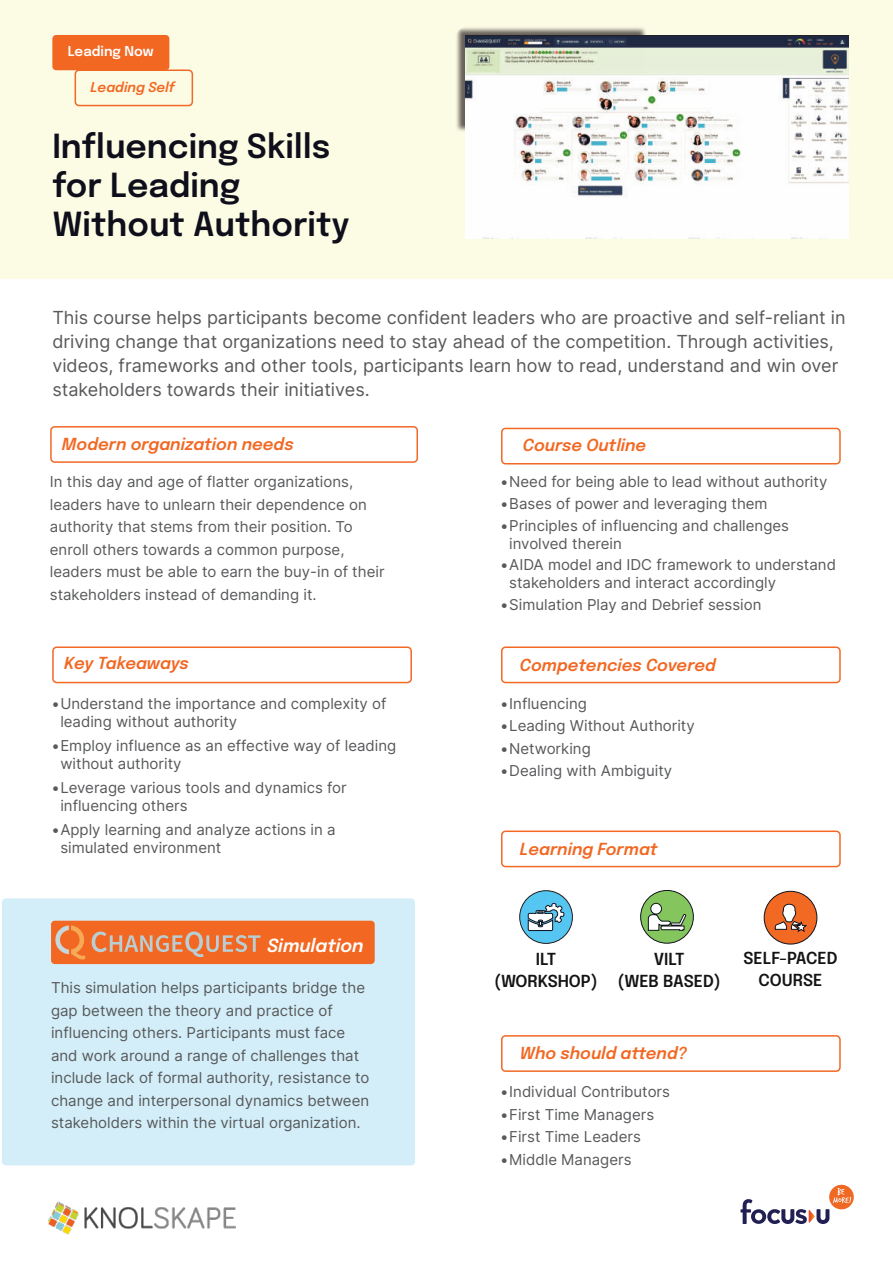
<style>
.page{position:relative;width:893px;height:1263px;background:#fff}
.page>*{position:absolute;margin:0;border:0;box-sizing:border-box;transform-origin:0 0}
.t1{font:600 33px/39px "Epilogue";color:#0f0f1b}
.t2{font:18px/24px "Inter";color:#58595b}
.t3{font:italic 600 18px "Epilogue";color:#fff}
.t4{font:italic 600 16.5px "Epilogue";color:#f26823}
.t5{font:600 16.5px/22.5px "Epilogue";color:#151415;text-align:center}
.t6{font:15px/22.5px "Inter";color:#58595b}
.t7{font:italic 600 13.5px "Epilogue";color:#f26823}
.t8{font:600 13.5px "Epilogue";color:#fff}
</style>
<div class="page">
<div style="left:2px;top:898px;width:413px;height:267px;background:#d3eef8;border-radius:4px"></div>
<div style="left:51px;top:921px;width:324px;height:43px;background:#f26823;border-radius:4px"></div>
<div style="left:0;top:0;width:893px;height:278px;background:#fcfce5"></div>
<div style="left:52px;top:35px;width:117px;height:35px;background:#f26823;border-radius:4px"></div>
<div style="left:75px;top:70px;width:118px;height:36px;border:2px solid #f26824;border-radius:4px"></div>
<div style="left:50px;top:426px;width:368px;height:37px;border:2px solid #f26824;border-radius:4px"></div>
<div style="left:52px;top:646px;width:360px;height:37px;border:2px solid #f26824;border-radius:4px"></div>
<div style="left:501px;top:646px;width:340px;height:37px;border:2px solid #f26824;border-radius:4px"></div>
<div style="left:501px;top:830px;width:340px;height:37px;border:2px solid #f26824;border-radius:4px"></div>
<div style="left:501px;top:1035px;width:340px;height:37px;border:2px solid #f26824;border-radius:4px"></div>
<div style="left:501px;top:428px;width:340px;height:36px;border:2px solid #f26824;border-radius:4px"></div>
<div style="left:520px;top:891px;width:52px;height:52px;background:#55c5f1;border-radius:50%"></div>
<div style="left:519px;top:890px;width:54px;height:54px;border:1px solid #211e1e;border-radius:50%"></div>
<div style="left:641px;top:890px;width:52px;height:53px;background:#84c55e;border-radius:50%"></div>
<div style="left:640px;top:890px;width:54px;height:53px;border:1px solid #11131e;border-radius:50%"></div>
<div style="left:764px;top:891px;width:53px;height:53px;background:#f26924;border-radius:50%"></div>
<div style="left:764px;top:891px;width:53px;height:53px;border:1px solid #11131e;border-radius:50%"></div>
<svg style="left:528px;top:898px;width:36px;height:33px"></svg>
<svg style="left:648px;top:903px;width:38px;height:28px"></svg>
<svg style="left:775px;top:903px;width:32px;height:29px"></svg>
<svg style="left:55px;top:925px;width:30px;height:34px"></svg>
<svg style="left:92px;top:931px;width:168px;height:26px"></svg>
<img style="left:49px;top:1201px;width:187px;height:33px">
<svg style="left:829px;top:1185px;width:25px;height:24px"></svg>
<svg style="left:740px;top:1188px;width:111px;height:36px"></svg>
<img style="left:456px;top:27px;width:393px;height:212px">
<img style="left:466px;top:36px;width:382px;height:203px">
<p class="t8" style="left:68px;top:41px;width:87px">Leading Now</p>
<p class="t7" style="left:91px;top:77px;width:86px">Leading Self</p>
<h1 class="t1" style="left:52px;top:124px;width:299px">Influencing Skills for Leading<br>Without Authority</h1>
<p class="t2" style="left:52px;top:305px;width:795px">This course helps participants become confident leaders who are proactive and self-reliant in driving change that organizations need to stay ahead of the competition. Through activities, videos, frameworks and other tools, participants learn how to read, understand and win over stakeholders towards their initiatives.</p>
<p class="t4" style="left:62px;top:432px;width:233px">Modern organization needs</p>
<p class="t6" style="left:50px;top:470px;width:336px">In this day and age of flatter organizations, leaders have to unlearn their dependence on authority that stems from their position. To enroll others towards a common purpose, leaders must be able to earn the buy-in of their stakeholders instead of demanding it.</p>
<p class="t4" style="left:64px;top:651px;width:126px">Key Takeaways</p>
<p class="t6" style="left:60px;top:694px;width:328px;line-height:18px;text-indent:-9px">•Understand the importance and complexity of leading without authority</p>
<p class="t6" style="left:60px;top:736px;width:338px;line-height:18px;text-indent:-9px">•Employ influence as an effective way of leading without authority</p>
<p class="t6" style="left:60px;top:778px;width:288px;line-height:18px;text-indent:-9px">•Leverage various tools and dynamics for influencing others</p>
<p class="t6" style="left:60px;top:820px;width:277px;line-height:18px;text-indent:-9px">•Apply learning and analyze actions in a simulated environment</p>
<p class="t3" style="left:267px;top:932px;width:98px">Simulation</p>
<p class="t6" style="left:51px;top:976px;width:320px">This simulation helps participants bridge the gap between the theory and practice of influencing others. Participants must face and work around a range of challenges that include lack of formal authority, resistance to change and interpersonal dynamics between stakeholders within the virtual organization.</p>
<p class="t4" style="left:523px;top:433px;width:125px">Course Outline</p>
<p class="t6" style="left:500px;top:470px;width:329px">•Need for being able to lead without authority</p>
<p class="t6" style="left:500px;top:492px;width:269px">•Bases of power and leveraging them</p>
<p class="t6" style="left:509px;top:516px;width:281px;line-height:18px;text-indent:-9px">•Principles of influencing and challenges involved therein</p>
<p class="t6" style="left:509px;top:556px;width:328px;line-height:18px;text-indent:-9px">•AIDA model and IDC framework to understand stakeholders and interact accordingly</p>
<p class="t6" style="left:500px;top:593px;width:263px">•Simulation Play and Debrief session</p>
<p class="t4" style="left:520px;top:652px;width:197px">Competencies Covered</p>
<p class="t6" style="left:500px;top:691px;width:88px">•Influencing</p>
<p class="t6" style="left:500px;top:714px;width:196px">•Leading Without Authority</p>
<p class="t6" style="left:500px;top:736px;width:92px">•Networking</p>
<p class="t6" style="left:500px;top:759px;width:173px">•Dealing with Ambiguity</p>
<p class="t4" style="left:520px;top:836px;width:139px">Learning Format</p>
<p class="t5" style="left:494px;top:946px;width:105px">ILT (WORKSHOP)</p>
<p class="t5" style="left:617px;top:946px;width:105px">VILT<br>(WEB BASED)</p>
<p class="t5" style="left:743px;top:945px;width:96px">SELF-PACED<br>COURSE</p>
<p class="t4" style="left:520px;top:1041px;width:169px">Who should attend?</p>
<p class="t6" style="left:500px;top:1080px;width:171px">•Individual Contributors</p>
<p class="t6" style="left:500px;top:1102px;width:155px">•First Time Managers</p>
<p class="t6" style="left:500px;top:1125px;width:142px">•First Time Leaders</p>
<p class="t6" style="left:500px;top:1147px;width:133px">•Middle Managers</p>
</div>
